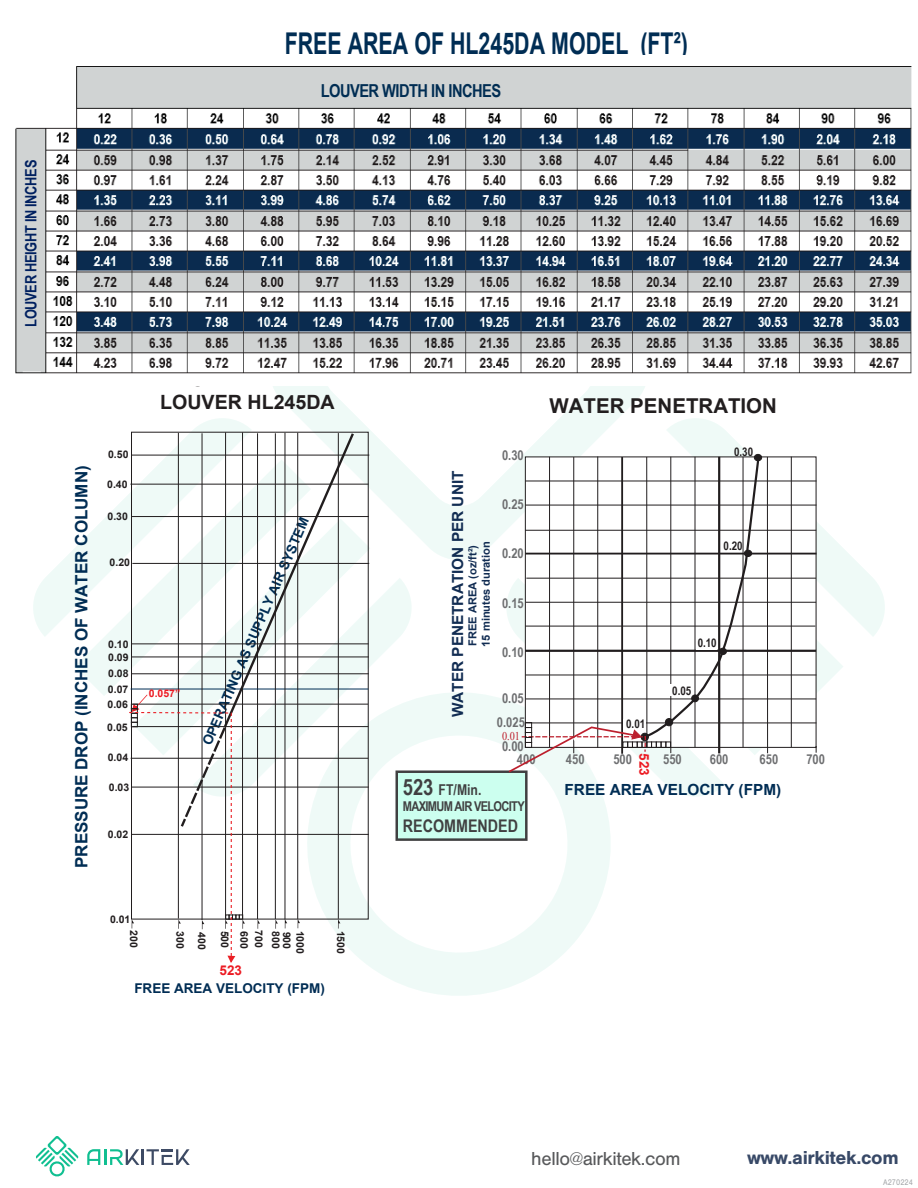
<style>
.page{position:relative;width:918px;height:1188px;background:#fff}
.page>*{position:absolute;margin:0;border:0;box-sizing:border-box;transform-origin:0 0}
.t1{font:700 30px "Arial";color:#002d54;scale:.71 1}
.t2{font:700 20.4px "Arial";color:#221e1f}
.t3{font:700 19.65px "Arial";color:#221e1f}
.t4{font:19.5px "Nimbus San";letter-spacing:-.02em;color:#58595b}
.t5{font:700 19.5px "Nimbus San";letter-spacing:-.02em;color:#384967}
.t6{font:700 17.85px "Arial Narrow";letter-spacing:-.03em;color:#002d53}
.t7{font:700 17.4px "Arial Narrow";color:#404041}
.t8{font:700 16.95px "Arial";color:#002d54}
.t9{font:700 15.6px "Arial Narrow";letter-spacing:-.02em;color:#002060}
.t10{font:700 15.3px "Arial";color:#122d53}
.t11{font:700 15.3px "Arial";color:#002d54}
.t12{font:700 15px "Arial Narrow";color:#404041}
.t13{font:700 13.65px/23.7px "Arial Narrow";color:#6d6e70;text-align:center}
.t14{font:700 13.5px "Arial";color:#002d54}
.t15{font:700 13.5px "Arial Narrow";letter-spacing:-.05em;color:#404041}
.t16{font:700 13.5px "Arial";color:#ec1b23}
.t17{font:12.15px "Mongolian Baiti";color:#bc1f2d;scale:.84 1}
.t18{font:700 12px "Arial Narrow";color:#211d1e}
.t19{font:700 11.1px/13.4px "Arial";color:#122d53}
.t20{font:700 10.5px "Arial";color:#221e1f}
.t21{font:700 10.5px "Arial";color:#ec1b23}
.t22{font:8.55px "Nimbus San";color:#a6a8ab;scale:.88 1}
.s1{font-size:22.35px}
</style>
<div class="page">
<svg style="left:273px;top:386px;width:372px;height:174px"></svg>
<svg style="left:667px;top:418px;width:218px;height:218px"></svg>
<svg style="left:656px;top:774px;width:69px;height:23px;fill:#effaf7"></svg>
<svg style="left:816px;top:460px;width:27px;height:236px"></svg>
<svg style="left:33px;top:418px;width:218px;height:218px"></svg>
<svg style="left:370px;top:578px;width:41px;height:88px;fill:#effaf7"></svg>
<svg style="left:356px;top:519px;width:14px;height:159px"></svg>
<svg style="left:74px;top:460px;width:53px;height:236px"></svg>
<svg style="left:356px;top:678px;width:254px;height:318px"></svg>
<div style="left:525px;top:457px;width:291px;height:291px;background:#fff"></div>
<hr style="left:525px;top:723px;width:291px;height:1px;background:#211d1e">
<hr style="left:526px;top:699px;width:290px;height:1px;background:#211d1e">
<hr style="left:525px;top:675px;width:291px;height:1px;background:#211d1e">
<hr style="left:525px;top:650px;width:291px;height:2px;background:#211d1e">
<hr style="left:525px;top:626px;width:290px;height:1px;background:#211d1e">
<hr style="left:526px;top:602px;width:290px;height:1px;background:#211d1e">
<hr style="left:526px;top:578px;width:290px;height:1px;background:#211d1e">
<hr style="left:525px;top:553px;width:291px;height:2px;background:#211d1e">
<hr style="left:525px;top:530px;width:291px;height:1px;background:#211d1e">
<hr style="left:525px;top:505px;width:291px;height:1px;background:#211d1e">
<hr style="left:525px;top:481px;width:291px;height:1px;background:#211d1e">
<hr style="left:767px;top:457px;width:1px;height:296px;background:#211d1e">
<hr style="left:791px;top:457px;width:1px;height:290px;background:#211d1e">
<div style="left:754px;top:454px;width:8px;height:7px;border:1px solid #211d1e;border-radius:50%"></div>
<hr style="left:130px;top:484px;width:238px;height:1px;background:#211d1e">
<hr style="left:131px;top:516px;width:238px;height:1px;background:#211d1e">
<hr style="left:132px;top:563px;width:237px;height:1px;background:#211d1e">
<hr style="left:131px;top:644px;width:238px;height:1px;background:#211d1e">
<hr style="left:132px;top:657px;width:237px;height:1px;background:#211d1e">
<hr style="left:132px;top:674px;width:237px;height:1px;background:#211d1e">
<hr style="left:133px;top:704px;width:235px;height:1px;background:#211d1e">
<hr style="left:132px;top:726px;width:236px;height:1px;background:#211d1e">
<hr style="left:131px;top:758px;width:237px;height:1px;background:#211d1e">
<hr style="left:132px;top:787px;width:237px;height:1px;background:#211d1e">
<hr style="left:132px;top:834px;width:237px;height:1px;background:#211d1e">
<hr style="left:131px;top:455px;width:238px;height:1px;background:#211d1e">
<svg style="left:127px;top:431px;width:229px;height:532px"></svg>
<div style="left:396px;top:770px;width:132px;height:71px;background:#ccffef;border:2px solid #404041"></div>
<svg style="left:507px;top:455px;width:254px;height:319px"></svg>
<hr style="left:141px;top:1149px;width:3px;height:16px;background:#3d4a64">
<svg style="left:87px;top:1149px;width:52px;height:16px"></svg>
<svg style="left:146px;top:1149px;width:44px;height:16px"></svg>
<svg style="left:36px;top:1136px;width:43px;height:41px"></svg>
<img style="left:15px;top:66px;width:897px;height:308px">
<div style="left:337px;top:73px;width:310px;height:27px;background:#d0d3d3"></div>
<div style="left:21px;top:140px;width:21px;height:216px;background:#d0d3d3"></div>
<h3 class="t9" style="left:19px;top:327px;width:168px;rotate:-90deg">LOUVER HEIGHT IN INCHES</h3>
<h1 class="t1" style="left:285px;top:23px;width:570px">FREE AREA OF HL245DA MODEL (FT²)</h1>
<h3 class="t6" style="left:321px;top:77px;width:182px">LOUVER WIDTH IN INCHES</h3>
<h3 class="t8" style="left:70px;top:868px;width:404px;rotate:-90deg">PRESSURE DROP (INCHES OF WATER COLUMN)</h3>
<p class="t20" style="left:108px;top:447px;width:22px">0.50</p>
<p class="t20" style="left:107px;top:477px;width:22px">0.40</p>
<p class="t20" style="left:108px;top:509px;width:22px">0.30</p>
<p class="t20" style="left:110px;top:555px;width:22px">0.20</p>
<p class="t20" style="left:108px;top:637px;width:22px">0.10</p>
<p class="t20" style="left:108px;top:651px;width:22px">0.09</p>
<p class="t20" style="left:108px;top:667px;width:22px">0.08</p>
<p class="t20" style="left:108px;top:697px;width:22px">0.06</p>
<p class="t20" style="left:108px;top:682px;width:22px">0.07</p>
<p class="t20" style="left:107px;top:720px;width:22px">0.05</p>
<p class="t20" style="left:108px;top:751px;width:22px">0.04</p>
<p class="t20" style="left:109px;top:780px;width:22px">0.03</p>
<p class="t20" style="left:108px;top:827px;width:22px">0.02</p>
<h3 class="t3" style="left:160px;top:389px;width:176px">LOUVER HL245DA</h3>
<p class="t21" style="left:149px;top:687px;width:33px">0.057”</p>
<p class="t14" style="left:199px;top:741px;width:248px;rotate:-67deg">OPERATING AS SUPPLY AIR SYSTEM</p>
<p class="t20" style="left:110px;top:912px;width:22px">0.01</p>
<p class="t20" style="left:141px;top:930px;width:19px;rotate:90deg">200</p>
<p class="t20" style="left:187px;top:931px;width:19px;rotate:90deg">300</p>
<p class="t20" style="left:209px;top:932px;width:19px;rotate:90deg">400</p>
<p class="t20" style="left:232px;top:931px;width:19px;rotate:90deg">500</p>
<p class="t20" style="left:251px;top:931px;width:19px;rotate:90deg">600</p>
<p class="t20" style="left:266px;top:930px;width:19px;rotate:90deg">700</p>
<p class="t20" style="left:283px;top:931px;width:19px;rotate:90deg">800</p>
<p class="t20" style="left:294px;top:932px;width:19px;rotate:90deg">900</p>
<p class="t20" style="left:307px;top:931px;width:25px;rotate:90deg">1000</p>
<p class="t20" style="left:348px;top:931px;width:25px;rotate:90deg">1500</p>
<p class="t16" style="left:220px;top:961px;width:24px">523</p>
<p class="t14" style="left:134px;top:980px;width:192px">FREE AREA VELOCITY (FPM)</p>
<h2 class="t2" style="left:550px;top:392px;width:229px">WATER PENETRATION</h2>
<p class="t18" style="left:734px;top:442px;width:21px">0.30</p>
<h3 class="t13" style="left:502px;top:443px;width:23px">0.30</h3>
<h3 class="t13" style="left:502px;top:492px;width:23px">0.25</h3>
<h3 class="t13" style="left:502px;top:541px;width:23px">0.20</h3>
<h3 class="t13" style="left:502px;top:590px;width:23px">0.15</h3>
<h3 class="t13" style="left:502px;top:639px;width:23px">0.10</h3>
<h3 class="t13" style="left:497px;top:686px;width:30px">0.05<br>0.025<br>0.00</h3>
<h3 class="t13" style="left:517px;top:747px;width:20px">400</h3>
<h3 class="t13" style="left:566px;top:747px;width:20px">450</h3>
<h3 class="t13" style="left:613px;top:747px;width:20px">500</h3>
<h3 class="t13" style="left:663px;top:747px;width:20px">550</h3>
<h3 class="t13" style="left:710px;top:747px;width:20px">600</h3>
<h3 class="t13" style="left:760px;top:747px;width:20px">650</h3>
<h3 class="t13" style="left:806px;top:747px;width:20px">700</h3>
<h3 class="t10" style="left:448px;top:717px;width:248px;rotate:-90deg">WATER PENETRATION PER UNIT</h3>
<p class="t18" style="left:724px;top:537px;width:21px">0.20</p>
<p class="t19" style="left:466px;top:647px;width:107px;rotate:-90deg">FREE AREA (oz/ft²)<br>15 minutes duration</p>
<p class="t18" style="left:698px;top:634px;width:21px">0.10</p>
<p class="t18" style="left:672px;top:681px;width:21px">0.05</p>
<p class="t18" style="left:626px;top:715px;width:21px">0.01</p>
<p class="t17" style="left:502px;top:729px;width:23px">0.01</p>
<p class="t16" style="left:653px;top:753px;width:24px;rotate:90deg">523</p>
<h3 class="t12" style="left:403px;top:778px;width:80px"><span class="s1">523</span> FT/Min.</h3>
<p class="t15" style="left:403px;top:796px;width:123px">MAXIMUM AIR VELOCITY</p>
<h3 class="t7" style="left:403px;top:813px;width:117px">RECOMMENDED</h3>
<h3 class="t11" style="left:565px;top:779px;width:218px">FREE AREA VELOCITY (FPM)</h3>
<h3 class="t4" style="left:531px;top:1148px;width:151px">hello@airkitek.com</h3>
<h3 class="t5" style="left:747px;top:1147px;width:153px">www.airkitek.com</h3>
<p class="t22" style="left:883px;top:1177px;width:35px">A270224</p>
</div>
